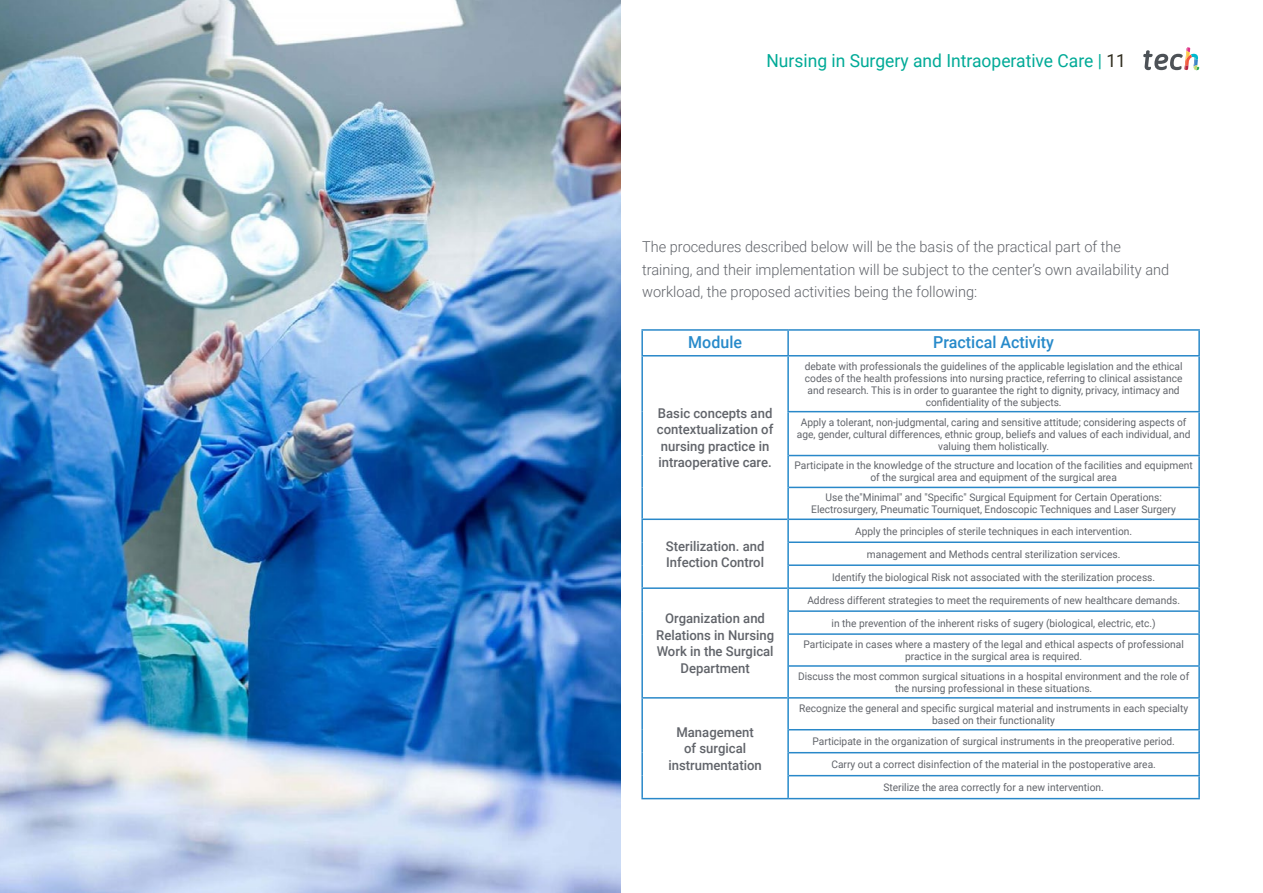
<style>
.page{position:relative;width:1263px;height:893px;background:#fff}
.page>*{position:absolute;margin:0;border:0;box-sizing:border-box;transform-origin:0 0}
.t1{font:18px "Roboto";color:#00aa97}
.t2{font:500 16.5px "Roboto";color:#278aca}
.t3{font:300 15px/22.5px "Roboto";color:#61646a}
.t4{font:500 13.5px/16.5px "Roboto";color:#61646a}
.t5{font:10.5px/12px "Roboto";color:#61646a;text-align:center}
.s1{color:#312e20}
</style>
<div class="page">
<svg style="left:1143px;top:47px;width:56px;height:24px"></svg>
<hr style="left:641px;top:798px;width:147px;height:1px;background:#2988c9">
<hr style="left:787px;top:412px;width:2px;height:43px;background:#278aca">
<hr style="left:787px;top:455px;width:2px;height:32px;background:#278aca">
<hr style="left:787px;top:487px;width:2px;height:32px;background:#278aca">
<hr style="left:787px;top:519px;width:2px;height:23px;background:#278aca">
<hr style="left:787px;top:542px;width:2px;height:23px;background:#278aca">
<hr style="left:787px;top:565px;width:2px;height:23px;background:#278aca">
<hr style="left:787px;top:588px;width:2px;height:23px;background:#278aca">
<hr style="left:787px;top:611px;width:2px;height:23px;background:#278aca">
<hr style="left:787px;top:634px;width:2px;height:32px;background:#278aca">
<hr style="left:787px;top:666px;width:2px;height:32px;background:#278aca">
<hr style="left:787px;top:698px;width:2px;height:32px;background:#278aca">
<hr style="left:787px;top:730px;width:2px;height:23px;background:#278aca">
<hr style="left:787px;top:753px;width:2px;height:23px;background:#278aca">
<hr style="left:787px;top:776px;width:2px;height:22px;background:#278aca">
<hr style="left:787px;top:356px;width:2px;height:55px;background:#278aca">
<hr style="left:641px;top:329px;width:148px;height:2px;background:#2988c9">
<hr style="left:641px;top:331px;width:2px;height:24px;background:#2988c9">
<hr style="left:787px;top:331px;width:2px;height:24px;background:#2988c9">
<hr style="left:641px;top:355px;width:148px;height:1px;background:#2988c9">
<hr style="left:641px;top:356px;width:2px;height:56px;background:#2988c9">
<hr style="left:641px;top:412px;width:2px;height:43px;background:#2988c9">
<hr style="left:641px;top:455px;width:2px;height:32px;background:#2988c9">
<hr style="left:641px;top:487px;width:2px;height:31px;background:#2988c9">
<hr style="left:641px;top:518px;width:146px;height:2px;background:#2988c9">
<hr style="left:641px;top:520px;width:2px;height:22px;background:#2988c9">
<hr style="left:641px;top:542px;width:2px;height:23px;background:#2988c9">
<hr style="left:641px;top:565px;width:2px;height:22px;background:#2988c9">
<hr style="left:641px;top:587px;width:146px;height:2px;background:#2988c9">
<hr style="left:641px;top:589px;width:2px;height:22px;background:#2988c9">
<hr style="left:641px;top:611px;width:2px;height:23px;background:#2988c9">
<hr style="left:641px;top:634px;width:2px;height:32px;background:#2988c9">
<hr style="left:641px;top:666px;width:2px;height:31px;background:#2988c9">
<hr style="left:641px;top:697px;width:146px;height:2px;background:#2988c9">
<hr style="left:641px;top:699px;width:2px;height:31px;background:#2988c9">
<hr style="left:641px;top:730px;width:2px;height:23px;background:#2988c9">
<hr style="left:641px;top:753px;width:2px;height:23px;background:#2988c9">
<hr style="left:641px;top:776px;width:2px;height:22px;background:#2988c9">
<hr style="left:789px;top:329px;width:411px;height:2px;background:#2988c9">
<hr style="left:1198px;top:331px;width:2px;height:24px;background:#2988c9">
<hr style="left:789px;top:355px;width:411px;height:1px;background:#2988c9">
<hr style="left:1198px;top:356px;width:2px;height:55px;background:#2988c9">
<hr style="left:787px;top:411px;width:413px;height:1px;background:#2988c9">
<hr style="left:1198px;top:412px;width:2px;height:43px;background:#2988c9">
<hr style="left:789px;top:455px;width:411px;height:1px;background:#2988c9">
<hr style="left:1198px;top:456px;width:2px;height:31px;background:#2988c9">
<hr style="left:789px;top:487px;width:411px;height:1px;background:#2988c9">
<hr style="left:1198px;top:488px;width:2px;height:30px;background:#2988c9">
<hr style="left:789px;top:518px;width:411px;height:2px;background:#2988c9">
<hr style="left:1198px;top:520px;width:2px;height:21px;background:#2988c9">
<hr style="left:789px;top:541px;width:411px;height:2px;background:#2988c9">
<hr style="left:1198px;top:543px;width:2px;height:21px;background:#2988c9">
<hr style="left:789px;top:564px;width:411px;height:2px;background:#2988c9">
<hr style="left:1198px;top:566px;width:2px;height:21px;background:#2988c9">
<hr style="left:789px;top:587px;width:411px;height:2px;background:#2988c9">
<hr style="left:1198px;top:589px;width:2px;height:21px;background:#2988c9">
<hr style="left:789px;top:610px;width:411px;height:2px;background:#2988c9">
<hr style="left:1198px;top:612px;width:2px;height:21px;background:#2988c9">
<hr style="left:789px;top:633px;width:411px;height:2px;background:#2988c9">
<hr style="left:1198px;top:635px;width:2px;height:30px;background:#2988c9">
<hr style="left:789px;top:665px;width:411px;height:2px;background:#2988c9">
<hr style="left:1198px;top:667px;width:2px;height:30px;background:#2988c9">
<hr style="left:789px;top:697px;width:411px;height:2px;background:#2988c9">
<hr style="left:1198px;top:699px;width:2px;height:30px;background:#2988c9">
<hr style="left:789px;top:729px;width:411px;height:1px;background:#2988c9">
<hr style="left:1198px;top:730px;width:2px;height:22px;background:#2988c9">
<hr style="left:789px;top:752px;width:411px;height:1px;background:#2988c9">
<hr style="left:1198px;top:753px;width:2px;height:22px;background:#2988c9">
<hr style="left:789px;top:775px;width:411px;height:1px;background:#2988c9">
<hr style="left:1198px;top:776px;width:2px;height:22px;background:#2988c9">
<hr style="left:788px;top:798px;width:412px;height:1px;background:#2988c9">
<img style="left:0;top:0;width:621px;height:893px">
<h1 class="t1" style="left:766px;top:48px;width:361px">Nursing in Surgery and Intraoperative Care | <span class="s1">11</span></h1>
<h3 class="t3" style="left:642px;top:235px;width:529px">The procedures described below will be the basis of the practical part of the training, and their implementation will be subject to the center’s own availability and workload, the proposed activities being the following:</h3>
<h2 class="t2" style="left:688px;top:331px;width:55px">Module</h2>
<h2 class="t2" style="left:933px;top:331px;width:122px">Practical Activity</h2>
<p class="t4" style="left:657px;top:404px;width:118px">Basic concepts and contextualization of nursing practice in intraoperative care.</p>
<p class="t4" style="left:666px;top:537px;width:100px">Sterilization. and<br>Infection Control</p>
<p class="t4" style="left:656px;top:610px;width:119px;text-align:center">Organization and<br>Relations in Nursing<br>Work in the Surgical<br>Department</p>
<p class="t4" style="left:668px;top:723px;width:95px;text-align:center">Management<br>of surgical instrumentation</p>
<p class="t5" style="left:805px;top:359px;width:379px">debate with professionals the guidelines of the applicable legislation and the ethical codes of the health professions into nursing practice, referring to clinical assistance and research. This is in order to guarantee the right to dignity, privacy, intimacy and confidentiality of the subjects.</p>
<p class="t5" style="left:797px;top:415px;width:395px">Apply a tolerant, non-judgmental, caring and sensitive attitude; considering aspects of age, gender, cultural differences, ethnic group, beliefs and values of each individual, and valuing them holistically.</p>
<p class="t5" style="left:794px;top:459px;width:400px">Participate in the knowledge of the structure and location of the facilities and equipment of the surgical area and equipment of the surgical area</p>
<p class="t5" style="left:811px;top:491px;width:366px">Use the"Minimal" and "Specific" Surgical Equipment for Certain Operations:<br>Electrosurgery, Pneumatic Tourniquet, Endoscopic Techniques and Laser Surgery</p>
<p class="t5" style="left:832px;top:519px;width:325px;line-height:23px">Apply the principles of sterile techniques in each intervention. management and Methods central sterilization services.<br>Identify the biological Risk not associated with the sterilization process.</p>
<p class="t5" style="left:807px;top:588px;width:374px;line-height:23px">Address different strategies to meet the requirements of new healthcare demands. in the prevention of the inherent risks of sugery (biological, electric, etc.)</p>
<p class="t5" style="left:803px;top:638px;width:382px">Participate in cases where a mastery of the legal and ethical aspects of professional practice in the surgical area is required.</p>
<p class="t5" style="left:798px;top:670px;width:393px">Discuss the most common surgical situations in a hospital environment and the role of the nursing professional in these situations.</p>
<p class="t5" style="left:799px;top:702px;width:390px">Recognize the general and specific surgical material and instruments in each specialty based on their functionality</p>
<p class="t5" style="left:812px;top:729px;width:364px;line-height:23px">Participate in the organization of surgical instruments in the preoperative period.<br>Carry out a correct disinfection of the material in the postoperative area.<br>Sterilize the area correctly for a new intervention.</p>
</div>
